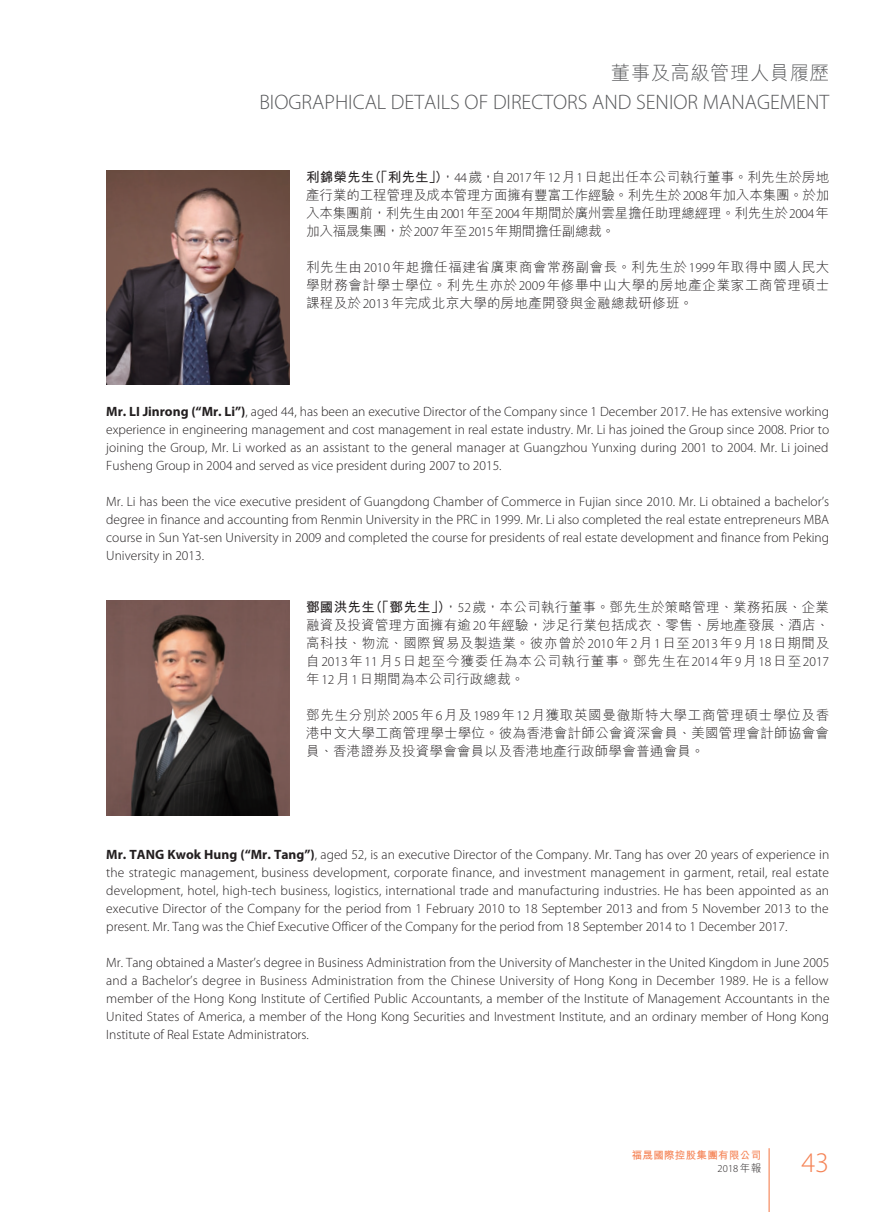
<style>
.page{position:relative;width:893px;height:1212px;background:#fff}
.page>*{position:absolute;margin:0;border:0;box-sizing:border-box;transform-origin:0 0}
.t1{font:300 28.5px "Myriad Pro";color:#f58355}
.t2{font:300 21px "Myriad Pro";color:#57585a}
.t3{font:300 19.5px "M Hei HK";letter-spacing:.02em;color:#57585a}
._00_txt_E{font:300 13.5px/18px "Myriad Pro";color:#231f20;text-align:justify}
._000_txt_C{font:300 13.5px/18px "M Hei HK";letter-spacing:.02em;color:#231f20;text-align:justify}
.t4{font:700 10.5px "M Hei HK";letter-spacing:.03em;color:#f58355}
.t5{font:300 10.5px "Myriad Pro";color:#231f20}
.s1{font-weight:700}
.s2{font-family:"Myriad Pro"}
.s3{font-family:"M Hei HK"}
</style>
<div class="page">
<hr style="left:768px;top:1148px;width:2px;height:64px;background:#f58355">
<img style="left:106px;top:170px;width:183px;height:215px">
<img style="left:106px;top:600px;width:183px;height:215px">
<h3 class="t3" style="left:611px;top:63px;width:220px">董事及高級管理人員履歷</h3>
<h2 class="t2" style="left:259px;top:89px;width:571px">BIOGRAPHICAL DETAILS OF DIRECTORS AND SENIOR MANAGEMENT</h2>
<p class="_000_txt_C" style="left:306px;top:168px;width:525px"><span class="s1">利錦榮先生（「利先生」）</span>，<span class="s2">44</span>歲，自<span class="s2">2017</span>年<span class="s2">12</span>月<span class="s2">1</span>日起出任本公司執行董事。利先生於房地產行業的工程管理及成本管理方面擁有豐富工作經驗。利先生於<span class="s2">2008</span>年加入本集團。於加入本集團前，利先生由<span class="s2">2001</span>年至<span class="s2">2004</span>年期間於廣州雲星擔任助理總經理。利先生於<span class="s2">2004</span>年加入福晟集團，於<span class="s2">2007</span>年至<span class="s2">2015</span>年期間擔任副總裁。</p>
<p class="_000_txt_C" style="left:306px;top:258px;width:525px">利先生由<span class="s2">2010</span>年起擔任福建省廣東商會常務副會長。利先生於<span class="s2">1999</span>年取得中國人民大學財務會計學士學位。利先生亦於<span class="s2">2009</span>年修畢中山大學的房地產企業家工商管理碩士課程及於<span class="s2">2013</span>年完成北京大學的房地產開發與金融總裁研修班。</p>
<p class="_00_txt_E" style="left:106px;top:402px;width:724px"><span class="s1">Mr. LI Jinrong (“Mr. Li”)</span>, aged 44, has been an executive Director of the Company since 1 December 2017. He has extensive working experience in engineering management and cost management in real estate industry. Mr. Li has joined the Group since 2008. Prior to joining the Group, Mr. Li worked as an assistant to the general manager at Guangzhou Yunxing during 2001 to 2004. Mr. Li joined Fusheng Group in 2004 and served as vice president during 2007 to 2015.</p>
<p class="_00_txt_E" style="left:106px;top:492px;width:724px">Mr. Li has been the vice executive president of Guangdong Chamber of Commerce in Fujian since 2010. Mr. Li obtained a bachelor’s degree in finance and accounting from Renmin University in the PRC in 1999. Mr. Li also completed the real estate entrepreneurs MBA course in Sun Yat-sen University in 2009 and completed the course for presidents of real estate development and finance from Peking University in 2013.</p>
<p class="_000_txt_C" style="left:306px;top:598px;width:525px"><span class="s1">鄧國洪先生（「鄧先生」）</span>，<span class="s2">52</span>歲，本公司執行董事。鄧先生於策略管理、業務拓展、企業融資及投資管理方面擁有逾<span class="s2">20</span>年經驗，涉足行業包括成衣、零售、房地產發展、酒店、高科技、物流、國際貿易及製造業。彼亦曾於<span class="s2">2010</span>年<span class="s2">2</span>月<span class="s2">1</span>日至<span class="s2">2013</span>年<span class="s2">9</span>月<span class="s2">18</span>日期間及自<span class="s2">2013</span>年<span class="s2">11</span>月<span class="s2">5</span>日起至今獲委任為本公司執行董事。鄧先生在<span class="s2">2014</span>年<span class="s2">9</span>月<span class="s2">18</span>日至<span class="s2">2017</span>年<span class="s2">12</span>月<span class="s2">1</span>日期間為本公司行政總裁。</p>
<p class="_000_txt_C" style="left:306px;top:706px;width:525px">鄧先生分別於<span class="s2">2005</span>年<span class="s2">6</span>月及<span class="s2">1989</span>年<span class="s2">12</span>月獲取英國曼徹斯特大學工商管理碩士學位及香港中文大學工商管理學士學位。彼為香港會計師公會資深會員、美國管理會計師協會會員、香港證券及投資學會會員以及香港地產行政師學會普通會員。</p>
<p class="_00_txt_E" style="left:106px;top:846px;width:724px"><span class="s1">Mr. TANG Kwok Hung (“Mr. Tang”)</span>, aged 52, is an executive Director of the Company. Mr. Tang has over 20 years of experience in the strategic management, business development, corporate finance, and investment management in garment, retail, real estate development, hotel, high-tech business, logistics, international trade and manufacturing industries. He has been appointed as an executive Director of the Company for the period from 1 February 2010 to 18 September 2013 and from 5 November 2013 to the present. Mr. Tang was the Chief Executive Officer of the Company for the period from 18 September 2014 to 1 December 2017.</p>
<p class="_00_txt_E" style="left:106px;top:954px;width:725px">Mr. Tang obtained a Master’s degree in Business Administration from the University of Manchester in the United Kingdom in June 2005 and a Bachelor’s degree in Business Administration from the Chinese University of Hong Kong in December 1989. He is a fellow member of the Hong Kong Institute of Certified Public Accountants, a member of the Institute of Management Accountants in the United States of America, a member of the Hong Kong Securities and Investment Institute, and an ordinary member of Hong Kong Institute of Real Estate Administrators.</p>
<p class="t4" style="left:632px;top:1148px;width:131px">福晟國際控股集團有限公司</p>
<p class="t5" style="left:718px;top:1162px;width:45px">2018<span class="s3">年報</span></p>
<h1 class="t1" style="left:801px;top:1145px;width:29px">43</h1>
</div>
